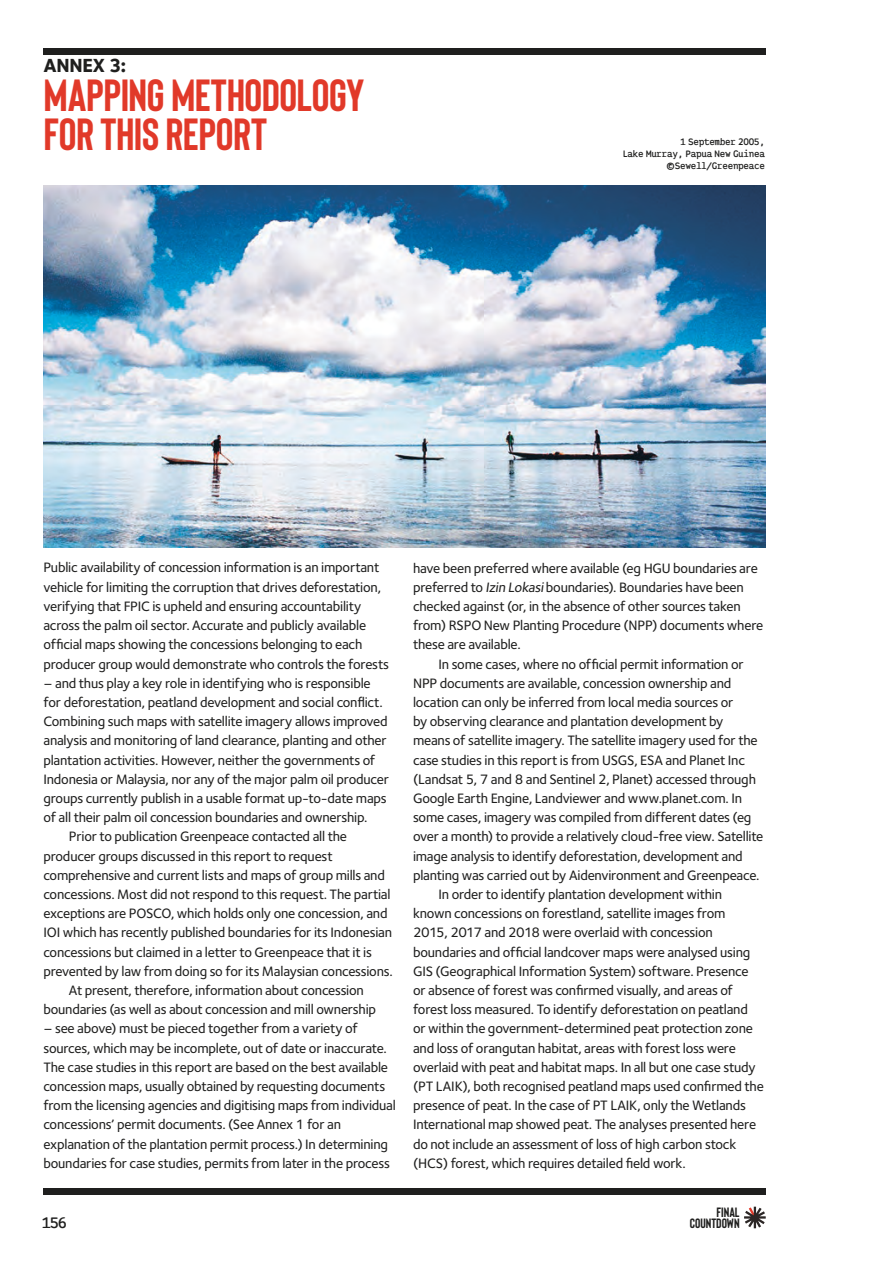
<style>
.page{position:relative;width:893px;height:1263px;background:#fff}
.page>*{position:absolute;margin:0;border:0;box-sizing:border-box;transform-origin:0 0}
.HEAD_MID{font:700 45px/39px "Bison";letter-spacing:-.01em;color:#e13929}
.CASE_STUDY{font:800 19.5px "Foundry Sterling";letter-spacing:-.015em;color:#1f1f1e}
.t1{font:700 15px "Ingrid Mono";color:#1f1f1e}
.BODY_IND{font:500 14.1px/19.2px "Foundry Sterling";letter-spacing:-.015em;color:#1f1f1e}
.BODY_NO_IND{font:500 14.1px/19.2px "Foundry Sterling";letter-spacing:-.015em;color:#1f1f1e}
.t2{font:700 13.5px/11.2px "Bison";color:#1f1f1e;text-align:right}
.CAPTION_R_K{font:700 9.15px/12px "Ingrid Mono";letter-spacing:-.02em;color:#1f1f1e;text-align:right}
.COPYRIGHT_R_K{font:700 9.15px "Ingrid Mono";letter-spacing:-.02em;color:#1f1f1e}
.s1{font-size:15px}
</style>
<div class="page">
<svg style="left:744px;top:1206px;width:22px;height:22px"></svg>
<div style="left:43px;top:48px;width:722px;height:6px;background:#1f1f1e"></div>
<div style="left:43px;top:1188px;width:722px;height:6px;background:#1f1f1e"></div>
<img style="left:43px;top:186px;width:722px;height:361px">
<p class="CASE_STUDY" style="left:44px;top:54px;width:84px">ANNEX 3:</p>
<p class="HEAD_MID" style="left:44px;top:74px;width:322px">MAPPING METHODOLOGY<br>FOR THIS REPORT</p>
<p class="CAPTION_R_K" style="left:622px;top:136px;width:144px">1 September 2005,<br>Lake Murray, Papua New Guinea</p>
<p class="COPYRIGHT_R_K" style="left:666px;top:159px;width:100px"><span class="s1">©</span>Sewell/Greenpeace</p>
<p class="BODY_NO_IND" style="left:43px;top:558px;width:347px">Public availability of concession information is an important vehicle for limiting the corruption that drives deforestation, verifying that FPIC is upheld and ensuring accountability across the palm oil sector. Accurate and publicly available official maps showing the concessions belonging to each producer group would demonstrate who controls the forests</p>
<p class="BODY_NO_IND" style="left:43px;top:673px;width:347px">– and thus play a key role in identifying who is responsible for deforestation, peatland development and social conflict.<br>Combining such maps with satellite imagery allows improved analysis and monitoring of land clearance, planting and other plantation activities. However, neither the governments of Indonesia or Malaysia, nor any of the major palm oil producer groups currently publish in a usable format up-to-date maps of all their palm oil concession boundaries and ownership.</p>
<p class="BODY_IND" style="left:43px;top:827px;width:351px;text-indent:26px">Prior to publication Greenpeace contacted all the producer groups discussed in this report to request comprehensive and current lists and maps of group mills and concessions. Most did not respond to this request. The partial exceptions are POSCO, which holds only one concession, and IOI which has recently published boundaries for its Indonesian concessions but claimed in a letter to Greenpeace that it is prevented by law from doing so for its Malaysian concessions.</p>
<p class="BODY_IND" style="left:43px;top:980px;width:334px;text-indent:26px">At present, therefore, information about concession boundaries (as well as about concession and mill ownership</p>
<p class="BODY_IND" style="left:43px;top:1019px;width:354px">– see above) must be pieced together from a variety of sources, which may be incomplete, out of date or inaccurate.<br>The case studies in this report are based on the best available concession maps, usually obtained by requesting documents from the licensing agencies and digitising maps from individual concessions’ permit documents. (See Annex 1 for an explanation of the plantation permit process.) In determining boundaries for case studies, permits from later in the process</p>
<p class="BODY_IND" style="left:413px;top:558px;width:352px">have been preferred where available (eg HGU boundaries are preferred to Izin Lokasiboundaries). Boundaries have been checked against (or, in the absence of other sources taken from) RSPO New Planting Procedure (NPP) documents where these are available.</p>
<p class="BODY_IND" style="left:413px;top:654px;width:352px;text-indent:26px">In some cases, where no official permit information or NPP documents are available, concession ownership and location can only be inferred from local media sources or<br>by observing clearance and plantation development by means of satellite imagery. The satellite imagery used for the case studies in this report is from USGS, ESA and Planet Inc (Landsat 5, 7 and 8 and Sentinel 2, Planet) accessed through Google Earth Engine, Landviewer and www.planet.com. In some cases, imagery was compiled from different dates (eg over a month) to provide a relatively cloud-free view. Satellite image analysis to identify deforestation, development and planting was carried out by Aidenvironment and Greenpeace.</p>
<p class="BODY_IND" style="left:413px;top:884px;width:352px;text-indent:26px">In order to identify plantation development within known concessions on forestland, satellite images from<br>2015, 2017 and 2018 were overlaid with concession boundaries and official landcover maps were analysed using GIS (Geographical Information System) software. Presence or absence of forest was confirmed visually, and areas of forest loss measured. To identify deforestation on peatland or within the government-determined peat protection zone and loss of orangutan habitat, areas with forest loss were overlaid with peat and habitat maps. In all but one case study (PT LAIK), both recognised peatland maps used confirmed the presence of peat. In the case of PT LAIK, only the Wetlands International map showed peat. The analyses presented here do not include an assessment of loss of high carbon stock (HCS) forest, which requires detailed field work.</p>
<p class="t1" style="left:42px;top:1213px;width:26px">156</p>
<p class="t2" style="left:690px;top:1206px;width:51px">FINAL<br>COUNTDOWN</p>
</div>
